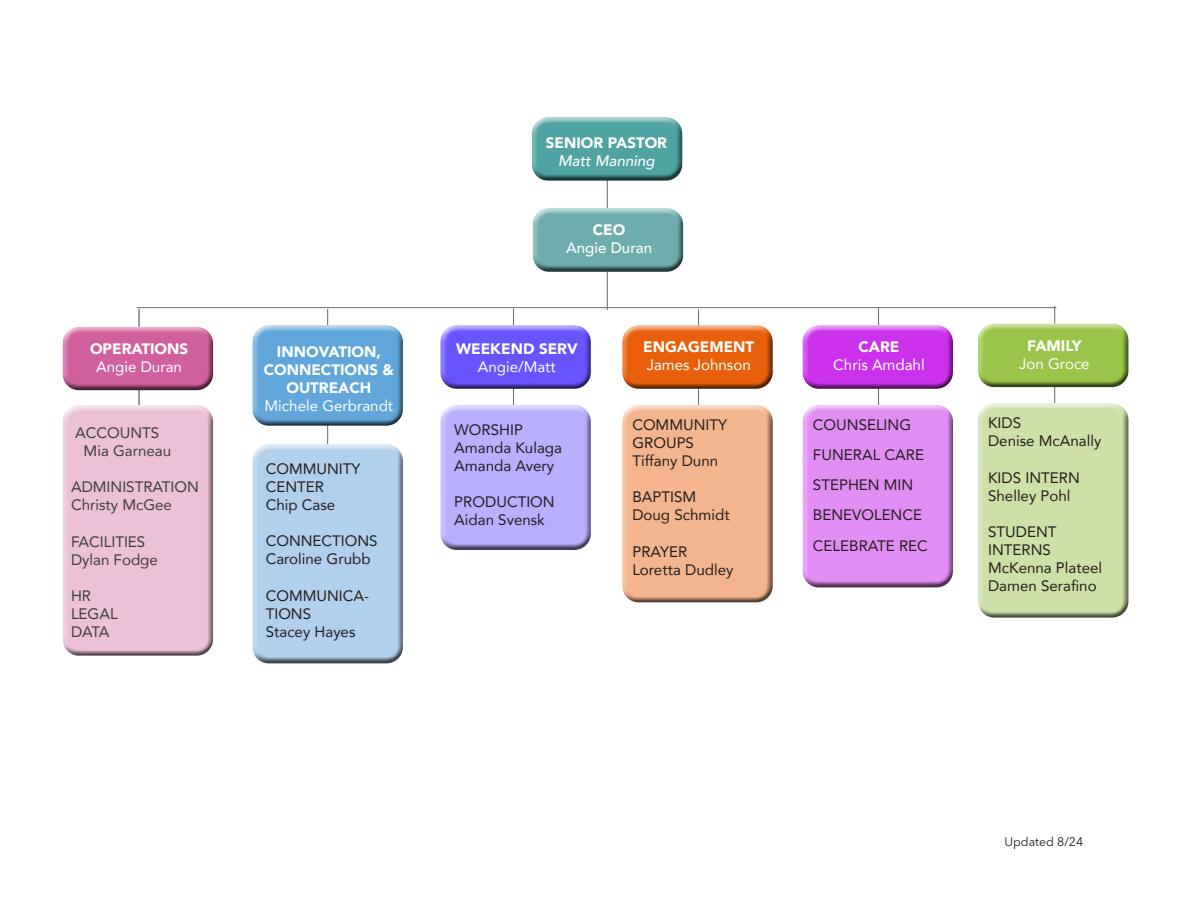
<style>
.page{position:relative;width:1188px;height:918px;background:#fff}
.page>*{position:absolute;margin:0;border:0;box-sizing:border-box;transform-origin:0 0}
.t1{font:15.15px/18.1px "Avenir";color:#231f20}
.t2{font:900 15.15px/18.1px "Avenir";color:#fff;text-align:center}
.t3{font:15.15px "Avenir";color:#3e3e3f}
.t4{font:15.15px "Avenir";color:#fff}
.t5{font:500 15.15px/18.1px "Avenir";color:#fff;text-align:center}
.t6{font:italic 500 15.15px "Avenir";color:#fff}
.t7{font:12.3px "Avenir Next LT Pro";color:#231f20}
.s1{font-weight:900}
</style>
<div class="page">
<hr style="left:513px;top:309px;width:1px;height:214px;background:#6c6d70">
<hr style="left:1054px;top:306px;width:1px;height:120px;background:#6c6d70">
<hr style="left:878px;top:308px;width:1px;height:120px;background:#6c6d70">
<hr style="left:698px;top:310px;width:1px;height:116px;background:#6c6d70">
<hr style="left:607px;top:173px;width:1px;height:137px;background:#6c6d70">
<hr style="left:327px;top:309px;width:1px;height:152px;background:#6c6d70">
<div style="left:250px;top:439px;width:153px;height:216px;background:#fff;opacity:.75"></div>
<div style="left:250px;top:449px;width:153px;height:217px;background:#231f20;opacity:.75"></div>
<div style="left:438px;top:404px;width:153px;height:137px;background:#fff;opacity:.75"></div>
<div style="left:438px;top:409px;width:153px;height:144px;background:#231f20;opacity:.75"></div>
<div style="left:620px;top:404px;width:153px;height:189px;background:#fff;opacity:.75"></div>
<div style="left:620px;top:409px;width:153px;height:196px;background:#231f20;opacity:.75"></div>
<div style="left:800px;top:400px;width:153px;height:179px;background:#fff;opacity:.75"></div>
<div style="left:800px;top:410px;width:153px;height:180px;background:#231f20;opacity:.75"></div>
<div style="left:530px;top:117px;width:153px;height:55px;background:#fff;opacity:.75"></div>
<div style="left:530px;top:121px;width:153px;height:62px;background:#231f20;opacity:.75"></div>
<div style="left:530px;top:208px;width:153px;height:55px;background:#fff;opacity:.75"></div>
<div style="left:530px;top:212px;width:153px;height:62px;background:#231f20;opacity:.75"></div>
<hr style="left:138px;top:309px;width:2px;height:121px;background:#6c6d70">
<hr style="left:137px;top:307px;width:919px;height:1px;background:#6c6d70">
<div style="left:60px;top:326px;width:153px;height:55px;background:#fff;opacity:.75"></div>
<div style="left:60px;top:331px;width:153px;height:61px;background:#231f20;opacity:.75"></div>
<div style="left:620px;top:325px;width:153px;height:55px;background:#fff;opacity:.75"></div>
<div style="left:620px;top:330px;width:153px;height:61px;background:#231f20;opacity:.75"></div>
<div style="left:800px;top:325px;width:153px;height:55px;background:#fff;opacity:.75"></div>
<div style="left:800px;top:330px;width:153px;height:61px;background:#231f20;opacity:.75"></div>
<div style="left:250px;top:325px;width:153px;height:92px;background:#fff;opacity:.75"></div>
<div style="left:250px;top:330px;width:153px;height:98px;background:#231f20;opacity:.75"></div>
<div style="left:438px;top:325px;width:153px;height:55px;background:#fff;opacity:.75"></div>
<div style="left:438px;top:330px;width:153px;height:61px;background:#231f20;opacity:.75"></div>
<div style="left:56px;top:400px;width:157px;height:251px;background:#fff;opacity:.75"></div>
<div style="left:60px;top:410px;width:153px;height:248px;background:#231f20;opacity:.75"></div>
<div style="left:976px;top:403px;width:153px;height:206px;background:#fff;opacity:.75"></div>
<div style="left:976px;top:408px;width:153px;height:212px;background:#231f20;opacity:.75"></div>
<div style="left:976px;top:323px;width:153px;height:55px;background:#fff;opacity:.75"></div>
<div style="left:976px;top:328px;width:153px;height:61px;background:#231f20;opacity:.75"></div>
<p class="t2" style="left:90px;top:339px;width:100px">OPERATIONS</p>
<p class="t4" style="left:96px;top:355px;width:87px">Angie Duran</p>
<p class="t3" style="left:75px;top:420px;width:86px">ACCOUNTS</p>
<p class="t3" style="left:84px;top:438px;width:89px">Mia Garneau</p>
<p class="t3" style="left:71px;top:475px;width:129px">ADMINISTRATION</p>
<p class="t3" style="left:71px;top:493px;width:102px">Christy McGee</p>
<p class="t3" style="left:71px;top:529px;width:76px">FACILITIES</p>
<p class="t3" style="left:71px;top:547px;width:88px">Dylan Fodge</p>
<p class="t3" style="left:71px;top:584px;width:22px">HR</p>
<p class="t3" style="left:71px;top:602px;width:48px">LEGAL</p>
<p class="t3" style="left:71px;top:620px;width:40px">DATA</p>
<p class="t2" style="left:264px;top:342px;width:132px">INNOVATION,<br>CONNECTIONS &amp;<br>OUTREACH</p>
<p class="t4" style="left:265px;top:394px;width:130px">Michele Gerbrandt</p>
<p class="t1" style="left:266px;top:459px;width:96px">COMMUNITY<br>CENTER</p>
<p class="t1" style="left:266px;top:495px;width:71px">Chip Case</p>
<p class="t1" style="left:266px;top:531px;width:113px">CONNECTIONS<br>Caroline Grubb</p>
<p class="t1" style="left:266px;top:586px;width:105px">COMMUNICA-<br>TIONS</p>
<p class="t1" style="left:266px;top:622px;width:91px">Stacey Hayes</p>
<p class="t2" style="left:546px;top:133px;width:123px">SENIOR PASTOR</p>
<p class="t6" style="left:558px;top:152px;width:98px">Matt Manning</p>
<p class="t5" style="left:566px;top:220px;width:88px"><span class="s1">CEO<br></span>Angie Duran</p>
<p class="t2" style="left:456px;top:339px;width:123px">WEEKEND SERV</p>
<p class="t4" style="left:478px;top:355px;width:80px">Angie/Matt</p>
<p class="t1" style="left:454px;top:420px;width:70px">WORSHIP</p>
<p class="t1" style="left:454px;top:438px;width:109px">Amanda Kulaga</p>
<p class="t1" style="left:454px;top:456px;width:101px">Amanda Avery</p>
<p class="t1" style="left:454px;top:493px;width:102px">PRODUCTION</p>
<p class="t1" style="left:454px;top:511px;width:92px">Aidan Svensk</p>
<p class="t2" style="left:643px;top:338px;width:113px">ENGAGEMENT</p>
<p class="t4" style="left:647px;top:353px;width:106px">James Johnson</p>
<p class="t1" style="left:632px;top:415px;width:96px">COMMUNITY<br>GROUPS</p>
<p class="t1" style="left:632px;top:451px;width:87px">Tiffany Dunn</p>
<p class="t1" style="left:632px;top:488px;width:99px">BAPTISM<br>Doug Schmidt</p>
<p class="t1" style="left:632px;top:542px;width:56px">PRAYER</p>
<p class="t1" style="left:632px;top:560px;width:103px">Loretta Dudley</p>
<p class="t2" style="left:859px;top:338px;width:42px">CARE</p>
<p class="t4" style="left:833px;top:353px;width:93px">Chris Amdahl</p>
<p class="t1" style="left:813px;top:415px;width:100px">COUNSELING</p>
<p class="t1" style="left:813px;top:445px;width:113px">FUNERAL CARE</p>
<p class="t1" style="left:813px;top:475px;width:102px">STEPHEN MIN</p>
<p class="t1" style="left:813px;top:506px;width:111px">BENEVOLENCE</p>
<p class="t1" style="left:813px;top:536px;width:116px">CELEBRATE REC</p>
<p class="t2" style="left:1027px;top:336px;width:56px">FAMILY</p>
<p class="t4" style="left:1019px;top:351px;width:72px">Jon Groce</p>
<p class="t1" style="left:988px;top:413px;width:115px">KIDS<br>Denise McAnally</p>
<p class="t1" style="left:988px;top:468px;width:93px">KIDS INTERN</p>
<p class="t1" style="left:988px;top:486px;width:84px">Shelley Pohl</p>
<p class="t1" style="left:988px;top:522px;width:70px">STUDENT</p>
<p class="t1" style="left:988px;top:540px;width:116px">INTERNS<br>McKenna Plateel</p>
<p class="t1" style="left:988px;top:577px;width:110px">Damen Serafino</p>
<p class="t7" style="left:1004px;top:835px;width:80px">Updated 8/24</p>
</div>
